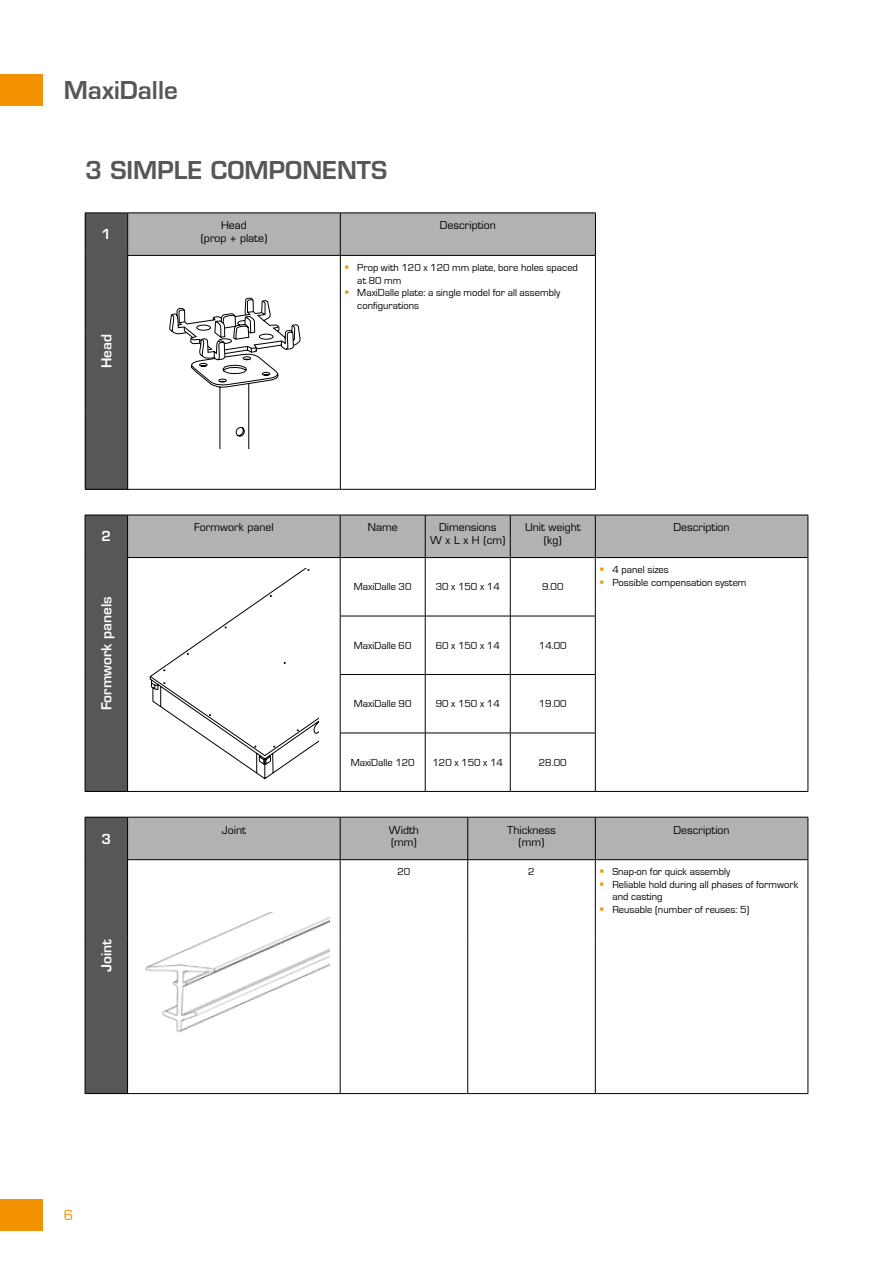
<style>
.page{position:relative;width:893px;height:1263px;background:#fff}
.page>*{position:absolute;margin:0;border:0;box-sizing:border-box;transform-origin:0 0}
.t1{font:600 24px "Eurostile LT Std";color:#575756}
.t2{font:600 13.5px "Eurostile LT Std";color:#fff}
.t3{font:13.5px "Eurostile LT Std";color:#f39200}
.t4{font:10.5px/12.6px "Eurostile";color:#000}
.t5{font:10.5px/12.6px "Eurostile LT Std";color:#000;text-align:center}
</style>
<div class="page">
<div style="left:0;top:1199px;width:43px;height:32px;background:#f39200"></div>
<div style="left:0;top:74px;width:43px;height:32px;background:#f39200"></div>
<div style="left:85px;top:213px;width:43px;height:276px;background:#575756"></div>
<hr style="left:85px;top:489px;width:43px;height:1px;background:#000">
<hr style="left:128px;top:489px;width:212px;height:1px;background:#000">
<hr style="left:340px;top:489px;width:256px;height:1px;background:#000">
<hr style="left:85px;top:213px;width:43px;height:1px;background:#000">
<hr style="left:85px;top:213px;width:1px;height:42px;background:#000">
<hr style="left:127px;top:213px;width:1px;height:42px;background:#000">
<hr style="left:85px;top:255px;width:1px;height:78px;background:#000">
<hr style="left:127px;top:255px;width:213px;height:1px;background:#000">
<hr style="left:127px;top:256px;width:1px;height:77px;background:#000">
<hr style="left:85px;top:333px;width:1px;height:78px;background:#000">
<hr style="left:127px;top:333px;width:1px;height:78px;background:#000">
<hr style="left:85px;top:411px;width:1px;height:78px;background:#000">
<hr style="left:127px;top:411px;width:1px;height:78px;background:#000">
<hr style="left:340px;top:411px;width:1px;height:78px;background:#000">
<hr style="left:595px;top:411px;width:1px;height:78px;background:#000">
<div style="left:85px;top:515px;width:43px;height:276px;background:#575756"></div>
<div style="left:128px;top:516px;width:680px;height:41px;background:#b3b2b2"></div>
<hr style="left:85px;top:791px;width:43px;height:1px;background:#000">
<hr style="left:128px;top:791px;width:212px;height:1px;background:#000">
<hr style="left:595px;top:791px;width:213px;height:1px;background:#000">
<hr style="left:85px;top:515px;width:43px;height:1px;background:#000">
<hr style="left:85px;top:515px;width:1px;height:42px;background:#000">
<hr style="left:128px;top:515px;width:212px;height:1px;background:#000">
<hr style="left:127px;top:515px;width:1px;height:42px;background:#000">
<hr style="left:340px;top:515px;width:85px;height:1px;background:#000">
<hr style="left:340px;top:515px;width:1px;height:42px;background:#000">
<hr style="left:425px;top:515px;width:85px;height:1px;background:#000">
<hr style="left:425px;top:515px;width:1px;height:42px;background:#000">
<hr style="left:510px;top:515px;width:85px;height:1px;background:#000">
<hr style="left:510px;top:515px;width:1px;height:42px;background:#000">
<hr style="left:595px;top:515px;width:213px;height:1px;background:#000">
<hr style="left:595px;top:515px;width:1px;height:42px;background:#000">
<hr style="left:808px;top:515px;width:1px;height:42px;background:#000">
<hr style="left:85px;top:557px;width:1px;height:59px;background:#000">
<hr style="left:127px;top:557px;width:213px;height:1px;background:#000">
<hr style="left:127px;top:558px;width:1px;height:58px;background:#000">
<hr style="left:340px;top:557px;width:85px;height:1px;background:#000">
<hr style="left:340px;top:558px;width:1px;height:58px;background:#000">
<hr style="left:425px;top:557px;width:85px;height:1px;background:#000">
<hr style="left:425px;top:558px;width:1px;height:58px;background:#000">
<hr style="left:510px;top:557px;width:85px;height:1px;background:#000">
<hr style="left:510px;top:558px;width:1px;height:58px;background:#000">
<hr style="left:595px;top:557px;width:213px;height:1px;background:#000">
<hr style="left:595px;top:558px;width:1px;height:58px;background:#000">
<hr style="left:808px;top:558px;width:1px;height:58px;background:#000">
<hr style="left:85px;top:616px;width:1px;height:58px;background:#000">
<hr style="left:127px;top:616px;width:1px;height:58px;background:#000">
<hr style="left:340px;top:616px;width:85px;height:1px;background:#000">
<hr style="left:340px;top:616px;width:1px;height:58px;background:#000">
<hr style="left:425px;top:616px;width:85px;height:1px;background:#000">
<hr style="left:425px;top:616px;width:1px;height:58px;background:#000">
<hr style="left:510px;top:616px;width:86px;height:1px;background:#000">
<hr style="left:510px;top:616px;width:1px;height:58px;background:#000">
<hr style="left:595px;top:616px;width:1px;height:58px;background:#000">
<hr style="left:808px;top:616px;width:1px;height:58px;background:#000">
<hr style="left:85px;top:674px;width:1px;height:59px;background:#000">
<hr style="left:127px;top:674px;width:1px;height:59px;background:#000">
<hr style="left:340px;top:674px;width:85px;height:1px;background:#000">
<hr style="left:340px;top:675px;width:1px;height:58px;background:#000">
<hr style="left:425px;top:674px;width:85px;height:1px;background:#000">
<hr style="left:425px;top:675px;width:1px;height:58px;background:#000">
<hr style="left:510px;top:674px;width:86px;height:1px;background:#000">
<hr style="left:510px;top:675px;width:1px;height:58px;background:#000">
<hr style="left:595px;top:675px;width:1px;height:58px;background:#000">
<hr style="left:808px;top:674px;width:1px;height:59px;background:#000">
<hr style="left:85px;top:733px;width:1px;height:58px;background:#000">
<hr style="left:127px;top:733px;width:1px;height:58px;background:#000">
<hr style="left:340px;top:733px;width:85px;height:1px;background:#000">
<hr style="left:340px;top:733px;width:1px;height:58px;background:#000">
<hr style="left:425px;top:733px;width:85px;height:1px;background:#000">
<hr style="left:425px;top:733px;width:1px;height:58px;background:#000">
<hr style="left:510px;top:733px;width:86px;height:1px;background:#000">
<hr style="left:510px;top:733px;width:1px;height:58px;background:#000">
<hr style="left:595px;top:733px;width:1px;height:58px;background:#000">
<hr style="left:808px;top:733px;width:1px;height:58px;background:#000">
<hr style="left:340px;top:791px;width:85px;height:1px;background:#000">
<hr style="left:425px;top:791px;width:85px;height:1px;background:#000">
<hr style="left:510px;top:791px;width:85px;height:1px;background:#000">
<svg style="left:150px;top:568px;width:169px;height:211px"></svg>
<div style="left:85px;top:817px;width:43px;height:276px;background:#575756"></div>
<div style="left:128px;top:818px;width:680px;height:41px;background:#b3b2b2"></div>
<hr style="left:85px;top:1093px;width:43px;height:1px;background:#000">
<hr style="left:128px;top:1093px;width:212px;height:1px;background:#000">
<hr style="left:595px;top:1093px;width:213px;height:1px;background:#000">
<hr style="left:85px;top:817px;width:43px;height:1px;background:#000">
<hr style="left:85px;top:817px;width:1px;height:43px;background:#000">
<hr style="left:128px;top:817px;width:212px;height:1px;background:#000">
<hr style="left:127px;top:817px;width:1px;height:42px;background:#000">
<hr style="left:340px;top:817px;width:128px;height:1px;background:#000">
<hr style="left:340px;top:817px;width:1px;height:42px;background:#000">
<hr style="left:468px;top:817px;width:127px;height:1px;background:#000">
<hr style="left:467px;top:817px;width:1px;height:42px;background:#000">
<hr style="left:595px;top:817px;width:213px;height:1px;background:#000">
<hr style="left:595px;top:817px;width:1px;height:42px;background:#000">
<hr style="left:808px;top:817px;width:1px;height:42px;background:#000">
<hr style="left:85px;top:860px;width:1px;height:78px;background:#000">
<hr style="left:127px;top:859px;width:213px;height:1px;background:#000">
<hr style="left:127px;top:860px;width:1px;height:78px;background:#000">
<hr style="left:595px;top:859px;width:213px;height:1px;background:#000">
<hr style="left:808px;top:860px;width:1px;height:78px;background:#000">
<hr style="left:85px;top:938px;width:1px;height:155px;background:#000">
<hr style="left:127px;top:938px;width:1px;height:155px;background:#000">
<hr style="left:340px;top:938px;width:1px;height:155px;background:#000">
<hr style="left:467px;top:938px;width:1px;height:155px;background:#000">
<hr style="left:595px;top:938px;width:1px;height:155px;background:#000">
<hr style="left:808px;top:938px;width:1px;height:155px;background:#000">
<hr style="left:340px;top:1093px;width:128px;height:1px;background:#000">
<hr style="left:468px;top:1093px;width:127px;height:1px;background:#000">
<hr style="left:340px;top:859px;width:128px;height:1px;background:#000">
<hr style="left:340px;top:860px;width:1px;height:78px;background:#000">
<hr style="left:468px;top:859px;width:127px;height:1px;background:#000">
<hr style="left:467px;top:860px;width:1px;height:78px;background:#000">
<hr style="left:595px;top:860px;width:1px;height:78px;background:#000">
<img style="left:145px;top:913px;width:185px;height:120px">
<svg style="left:128px;top:213px;width:468px;height:235px"></svg>
<h1 class="t1" style="left:64px;top:76px;width:115px">MaxiDalle</h1>
<h1 class="t1" style="left:85px;top:155px;width:304px">3 SIMPLE COMPONENTS</h1>
<p class="t2" style="left:102px;top:226px;width:11px">1</p>
<p class="t2" style="left:98px;top:368px;width:36px;rotate:-90deg">Head</p>
<p class="t2" style="left:102px;top:528px;width:11px">2</p>
<p class="t2" style="left:98px;top:710px;width:116px;rotate:-90deg">Formwork panels</p>
<p class="t2" style="left:102px;top:830px;width:11px">3</p>
<p class="t2" style="left:98px;top:972px;width:34px;rotate:-90deg">Joint</p>
<p class="t5" style="left:201px;top:219px;width:68px">Head<br>(prop + plate)</p>
<p class="t5" style="left:440px;top:219px;width:58px">Description</p>
<p class="t4" style="left:357px;top:261px;width:222px">Prop with 120 x 120 mm plate, bore holes spaced at 80 mm<br>MaxiDalle plate: a single model for all assembly configurations</p>
<p class="t5" style="left:194px;top:521px;width:81px">Formwork panel</p>
<p class="t5" style="left:368px;top:521px;width:31px">Name</p>
<p class="t5" style="left:430px;top:521px;width:77px">Dimensions<br>W x L x H (cm)</p>
<p class="t5" style="left:525px;top:521px;width:57px">Unit weight (kg)</p>
<p class="t5" style="left:674px;top:521px;width:58px">Description</p>
<p class="t4" style="left:354px;top:581px;width:59px">MaxiDalle 30</p>
<p class="t4" style="left:436px;top:581px;width:66px">30 x 150 x 14</p>
<p class="t4" style="left:542px;top:581px;width:23px">9.00</p>
<p class="t4" style="left:612px;top:563px;width:136px">4 panel sizes<br>Possible compensation system</p>
<p class="t4" style="left:354px;top:639px;width:59px">MaxiDalle 60</p>
<p class="t4" style="left:436px;top:639px;width:66px">60 x 150 x 14</p>
<p class="t4" style="left:539px;top:639px;width:29px">14.00</p>
<p class="t4" style="left:354px;top:698px;width:59px">MaxiDalle 90</p>
<p class="t4" style="left:436px;top:698px;width:66px">90 x 150 x 14</p>
<p class="t4" style="left:539px;top:698px;width:29px">19.00</p>
<p class="t4" style="left:351px;top:756px;width:65px">MaxiDalle 120</p>
<p class="t4" style="left:432px;top:756px;width:72px">120 x 150 x 14</p>
<p class="t4" style="left:539px;top:756px;width:29px">28.00</p>
<p class="t5" style="left:222px;top:823px;width:26px">Joint</p>
<p class="t5" style="left:389px;top:823px;width:32px;text-align:left">Width (mm)</p>
<p class="t5" style="left:507px;top:823px;width:50px">Thickness (mm)</p>
<p class="t5" style="left:674px;top:823px;width:58px">Description</p>
<p class="t4" style="left:397px;top:866px;width:14px">20</p>
<p class="t4" style="left:528px;top:866px;width:8px">2</p>
<p class="t4" style="left:612px;top:866px;width:187px">Snap-on for quick assembly<br>Reliable hold during all phases of formwork and casting<br>Reusable (number of reuses: 5)</p>
<p class="t3" style="left:64px;top:1207px;width:11px">6</p>
</div>
